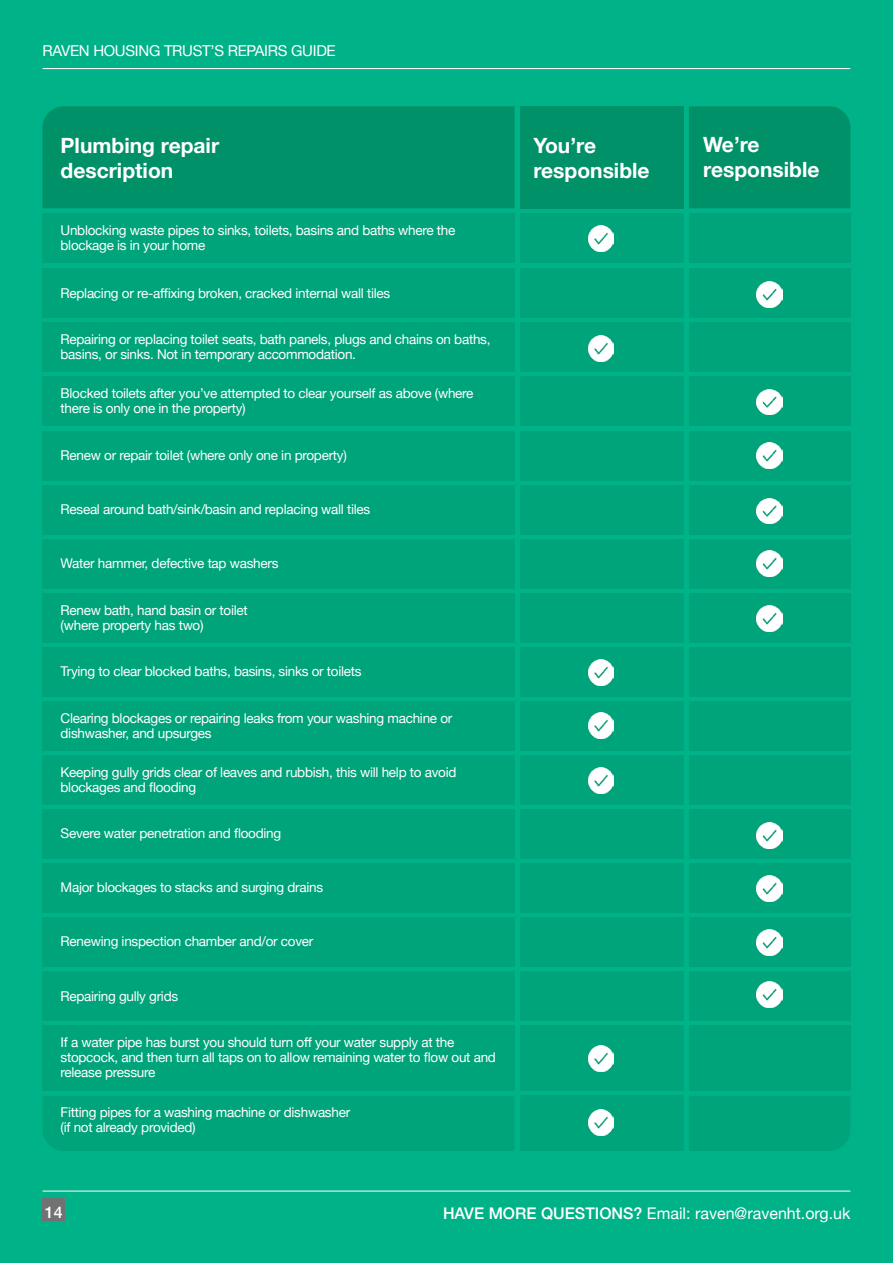
<style>
.page{position:relative;width:893px;height:1263px;background:#00b288}
.page>*{position:absolute;margin:0;border:0;box-sizing:border-box;transform-origin:0 0}
.t1{font:700 21px/25.2px "Helvetica Neue";color:#fff}
.t2{font:16.05px "Helvetica Neue";color:#fff}
.t3{font:500 16.05px "Helvetica Neue";color:#fff}
.t4{font:15px "Helvetica Neue";letter-spacing:-.02em;color:#fff}
.t5{font:13.5px/15px "Helvetica Neue";letter-spacing:-.02em;color:#fff}
.s1{font-weight:500}
</style>
<div class="page">
<hr style="left:43px;top:1191px;width:807px;height:1px;background:#fff">
<div style="left:43px;top:1198px;width:22px;height:22px;background:#717271"></div>
<hr style="left:43px;top:68px;width:807px;height:1px;background:#fff">
<div style="left:43px;top:214px;width:471px;height:49px;background:#00a47b"></div>
<div style="left:43px;top:377px;width:471px;height:49px;background:#00a47b"></div>
<div style="left:43px;top:593px;width:471px;height:49px;background:#00a47b"></div>
<div style="left:43px;top:701px;width:471px;height:50px;background:#00a47b"></div>
<div style="left:43px;top:755px;width:471px;height:50px;background:#00a47b"></div>
<div style="left:43px;top:1096px;width:471px;height:55px;background:#00a47b"></div>
<div style="left:43px;top:1026px;width:471px;height:65px;background:#00a47b"></div>
<div style="left:43px;top:106px;width:471px;height:102px;background:#009168"></div>
<div style="left:520px;top:106px;width:164px;height:102px;background:#009168"></div>
<div style="left:689px;top:106px;width:161px;height:102px;background:#009168"></div>
<div style="left:520px;top:214px;width:164px;height:49px;background:#00a47b"></div>
<div style="left:689px;top:214px;width:161px;height:49px;background:#00a47b"></div>
<div style="left:520px;top:323px;width:164px;height:49px;background:#00a47b"></div>
<div style="left:689px;top:323px;width:161px;height:49px;background:#00a47b"></div>
<div style="left:520px;top:377px;width:164px;height:49px;background:#00a47b"></div>
<div style="left:689px;top:377px;width:161px;height:49px;background:#00a47b"></div>
<div style="left:520px;top:268px;width:164px;height:50px;background:#00a47b"></div>
<div style="left:689px;top:268px;width:161px;height:50px;background:#00a47b"></div>
<div style="left:520px;top:431px;width:164px;height:49px;background:#00a47b"></div>
<div style="left:520px;top:485px;width:164px;height:49px;background:#00a47b"></div>
<div style="left:689px;top:431px;width:161px;height:49px;background:#00a47b"></div>
<div style="left:689px;top:485px;width:161px;height:49px;background:#00a47b"></div>
<div style="left:520px;top:539px;width:164px;height:49px;background:#00a47b"></div>
<div style="left:520px;top:647px;width:164px;height:49px;background:#00a47b"></div>
<div style="left:520px;top:809px;width:164px;height:50px;background:#00a47b"></div>
<div style="left:520px;top:917px;width:164px;height:50px;background:#00a47b"></div>
<div style="left:520px;top:863px;width:164px;height:50px;background:#00a47b"></div>
<div style="left:520px;top:971px;width:164px;height:50px;background:#00a47b"></div>
<div style="left:689px;top:539px;width:161px;height:49px;background:#00a47b"></div>
<div style="left:689px;top:647px;width:161px;height:49px;background:#00a47b"></div>
<div style="left:689px;top:809px;width:161px;height:50px;background:#00a47b"></div>
<div style="left:689px;top:917px;width:161px;height:50px;background:#00a47b"></div>
<div style="left:689px;top:863px;width:161px;height:50px;background:#00a47b"></div>
<div style="left:689px;top:971px;width:161px;height:50px;background:#00a47b"></div>
<div style="left:520px;top:593px;width:164px;height:49px;background:#00a47b"></div>
<div style="left:520px;top:701px;width:164px;height:50px;background:#00a47b"></div>
<div style="left:520px;top:755px;width:164px;height:50px;background:#00a47b"></div>
<div style="left:520px;top:1096px;width:164px;height:55px;background:#00a47b"></div>
<div style="left:689px;top:593px;width:161px;height:49px;background:#00a47b"></div>
<div style="left:689px;top:701px;width:161px;height:50px;background:#00a47b"></div>
<div style="left:689px;top:755px;width:161px;height:50px;background:#00a47b"></div>
<div style="left:689px;top:1096px;width:161px;height:55px;background:#00a47b"></div>
<div style="left:520px;top:1026px;width:164px;height:65px;background:#00a47b"></div>
<div style="left:689px;top:1026px;width:161px;height:65px;background:#00a47b"></div>
<img style="left:588px;top:225px;width:26px;height:26px">
<img style="left:757px;top:443px;width:26px;height:25px">
<img style="left:757px;top:498px;width:26px;height:26px">
<img style="left:588px;top:1046px;width:26px;height:26px">
<img style="left:757px;top:389px;width:26px;height:26px">
<img style="left:757px;top:605px;width:26px;height:26px">
<img style="left:588px;top:713px;width:26px;height:26px">
<img style="left:588px;top:767px;width:26px;height:26px">
<img style="left:588px;top:1110px;width:26px;height:26px">
<img style="left:588px;top:336px;width:26px;height:26px">
<img style="left:757px;top:551px;width:26px;height:25px">
<img style="left:588px;top:659px;width:26px;height:26px">
<img style="left:757px;top:822px;width:26px;height:26px">
<img style="left:757px;top:929px;width:26px;height:26px">
<img style="left:757px;top:876px;width:26px;height:26px">
<img style="left:757px;top:981px;width:26px;height:26px">
<img style="left:757px;top:281px;width:26px;height:26px">
<div style="left:43px;top:323px;width:471px;height:49px;background:#00a47b"></div>
<div style="left:43px;top:268px;width:471px;height:50px;background:#00a47b"></div>
<div style="left:43px;top:431px;width:471px;height:49px;background:#00a47b"></div>
<div style="left:43px;top:485px;width:471px;height:49px;background:#00a47b"></div>
<div style="left:43px;top:539px;width:471px;height:49px;background:#00a47b"></div>
<div style="left:43px;top:647px;width:471px;height:49px;background:#00a47b"></div>
<div style="left:43px;top:809px;width:471px;height:50px;background:#00a47b"></div>
<div style="left:43px;top:917px;width:471px;height:50px;background:#00a47b"></div>
<div style="left:43px;top:863px;width:471px;height:50px;background:#00a47b"></div>
<div style="left:43px;top:971px;width:471px;height:50px;background:#00a47b"></div>
<p class="t4" style="left:43px;top:40px;width:295px">RAVEN HOUSING TRUST’S REPAIRS GUIDE</p>
<h1 class="t1" style="left:61px;top:133px;width:160px">Plumbing repair description</h1>
<p class="t5" style="left:61px;top:224px;width:396px">Unblocking waste pipes to sinks, toilets, basins and baths where the blockage is in your home</p>
<p class="t5" style="left:61px;top:286px;width:331px">Replacing or re-affixing broken, cracked internal wall tiles</p>
<p class="t5" style="left:61px;top:333px;width:431px">Repairing or replacing toilet seats, bath panels, plugs and chains on baths, basins, or sinks. Not in temporary accommodation.</p>
<p class="t5" style="left:61px;top:387px;width:414px">Blocked toilets after you’ve attempted to clear yourself as above (where there is only one in the property)</p>
<p class="t5" style="left:61px;top:448px;width:288px">Renew or repair toilet (where only one in property)</p>
<p class="t5" style="left:61px;top:502px;width:311px">Reseal around bath/sink/basin and replacing wall tiles</p>
<p class="t5" style="left:61px;top:556px;width:219px">Water hammer, defective tap washers</p>
<p class="t5" style="left:61px;top:603px;width:189px">Renew bath, hand basin or toilet (where property has two)</p>
<p class="t5" style="left:61px;top:664px;width:302px">Trying to clear blocked baths, basins, sinks or toilets</p>
<p class="t5" style="left:61px;top:711px;width:393px">Clearing blockages or repairing leaks from your washing machine or dishwasher, and upsurges</p>
<p class="t5" style="left:61px;top:765px;width:397px">Keeping gully grids clear of leaves and rubbish, this will help to avoid blockages and flooding</p>
<p class="t5" style="left:61px;top:827px;width:222px">Severe water penetration and flooding</p>
<p class="t5" style="left:61px;top:881px;width:264px">Major blockages to stacks and surging drains</p>
<p class="t5" style="left:61px;top:935px;width:254px">Renewing inspection chamber and/or cover</p>
<p class="t5" style="left:61px;top:989px;width:119px">Repairing gully grids</p>
<p class="t5" style="left:61px;top:1036px;width:437px">If a water pipe has burst you should turn off your water supply at the stopcock, and then turn all taps on to allow remaining water to flow out and release pressure</p>
<p class="t5" style="left:61px;top:1106px;width:291px">Fitting pipes for a washing machine or dishwasher (if not already provided)</p>
<h1 class="t1" style="left:533px;top:133px;width:118px">You’re responsible</h1>
<h1 class="t1" style="left:703px;top:133px;width:118px">We’re responsible</h1>
<p class="t3" style="left:45px;top:1199px;width:19px">14</p>
<p class="t2" style="left:443px;top:1202px;width:409px"><span class="s1">HAVE MORE QUESTIONS?</span> Email: raven@ravenht.org.uk</p>
</div>
